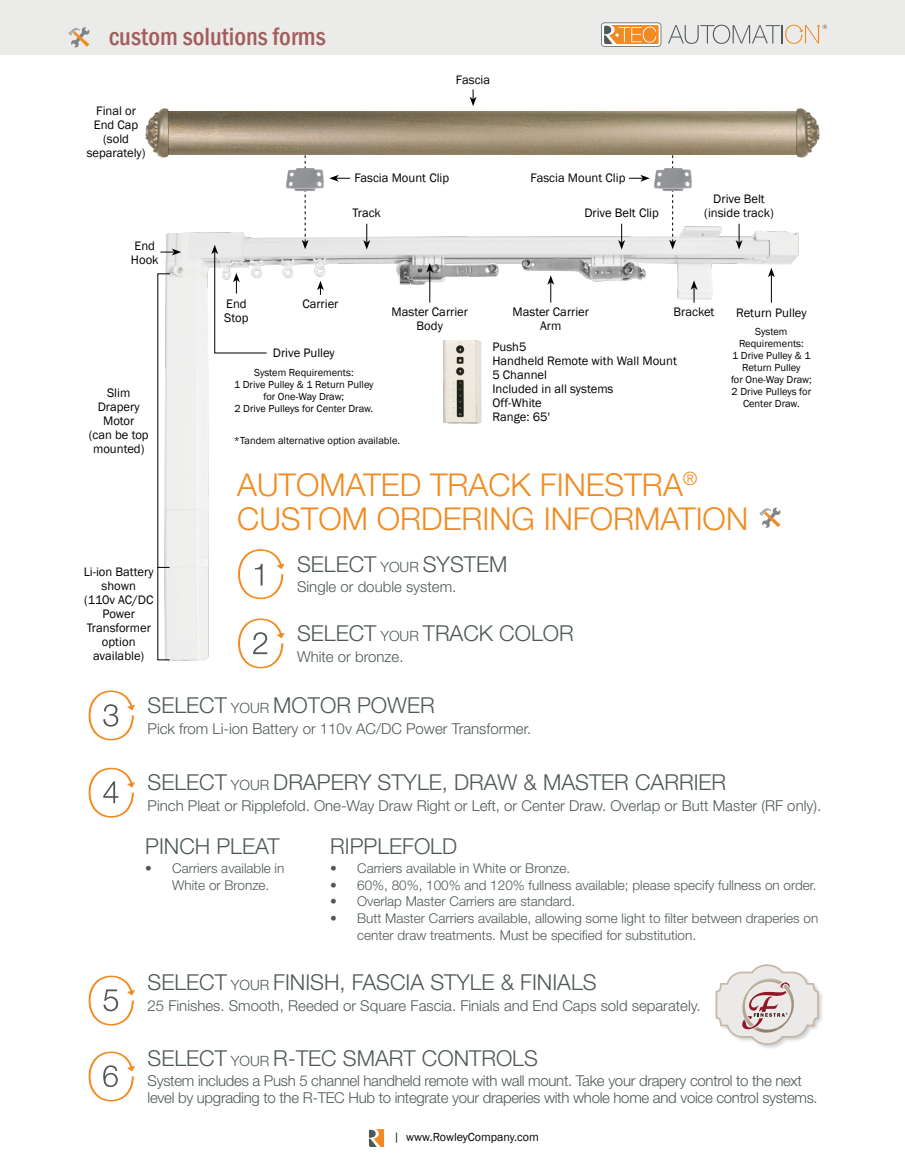
<style>
.page{position:relative;width:905px;height:1175px;background:#fff}
.page>*{position:absolute;margin:0;border:0;box-sizing:border-box;transform-origin:0 0}
.t1{font:300 31.5px/34.5px "Helvetica Neue LT Pro";color:#f18b21}
.t2{font:500 condensed 25.5px "Franklin Gothic";color:#a25d5b}
.t3{font:300 21.9px "Helvetica Neue LT Pro";color:#4f5858}
.t4{font:300 15px "Helvetica Neue LT Pro";color:#4f5858}
.t5{font:300 15px/16.8px "Helvetica Neue LT Pro";letter-spacing:-.02em;color:#4f5858}
.t6{font:300 13.5px/16.8px "Helvetica Neue LT Pro";color:#4f5858}
.t7{font:12.6px/14.1px "Franklin Gothic";color:#000;text-align:center}
.t8{font:12px "Franklin Gothic";color:#000}
.t9{font:10.5px/12px "Franklin Gothic";color:#000;text-align:center}
.s1{font-size:14.25px}
.s2{font-family:"Tw Cen"}
</style>
<div class="page">
<div style="left:0;top:0;width:904px;height:54px;background:#ebebea"></div>
<svg style="left:68px;top:27px;width:22px;height:21px"></svg>
<svg style="left:369px;top:1129px;width:15px;height:18px"></svg>
<img style="left:157px;top:223px;width:642px;height:439px">
<svg style="left:157px;top:566px;width:13px;height:94px"></svg>
<svg style="left:160px;top:249px;width:21px;height:6px"></svg>
<svg style="left:317px;top:281px;width:7px;height:14px"></svg>
<hr style="left:429px;top:270px;width:1px;height:33px;background:#000">
<svg style="left:426px;top:263px;width:7px;height:10px"></svg>
<svg style="left:547px;top:275px;width:7px;height:28px"></svg>
<svg style="left:690px;top:280px;width:7px;height:23px"></svg>
<svg style="left:363px;top:224px;width:7px;height:25px"></svg>
<svg style="left:618px;top:224px;width:7px;height:25px"></svg>
<svg style="left:735px;top:224px;width:7px;height:25px"></svg>
<svg style="left:329px;top:175px;width:21px;height:7px"></svg>
<svg style="left:629px;top:175px;width:20px;height:7px"></svg>
<svg style="left:669px;top:155px;width:7px;height:94px"></svg>
<svg style="left:302px;top:155px;width:6px;height:94px"></svg>
<img style="left:285px;top:163px;width:39px;height:35px">
<img style="left:653px;top:163px;width:39px;height:35px">
<svg style="left:469px;top:89px;width:7px;height:17px"></svg>
<svg style="left:237px;top:617px;width:50px;height:52px"></svg>
<svg style="left:88px;top:767px;width:47px;height:52px"></svg>
<svg style="left:88px;top:690px;width:48px;height:51px"></svg>
<svg style="left:237px;top:548px;width:50px;height:52px"></svg>
<svg style="left:88px;top:975px;width:47px;height:51px"></svg>
<svg style="left:88px;top:1051px;width:47px;height:51px"></svg>
<svg style="left:768px;top:268px;width:6px;height:35px"></svg>
<svg style="left:211px;top:245px;width:56px;height:109px"></svg>
<img style="left:171px;top:111px;width:622px;height:44px">
<img style="left:793px;top:108px;width:27px;height:49px">
<img style="left:145px;top:108px;width:26px;height:49px">
<svg style="left:759px;top:507px;width:21px;height:21px"></svg>
<img style="left:439px;top:338px;width:43px;height:86px">
<div style="left:715px;top:964px;width:108px;height:86px;background:#000;opacity:.19"></div>
<svg style="left:715px;top:964px;width:104px;height:81px"></svg>
<svg style="left:601px;top:22px;width:60px;height:25px"></svg>
<svg style="left:668px;top:25px;width:159px;height:19px"></svg>
<h2 class="t2" style="left:109px;top:20px;width:218px">custom solutions forms</h2>
<p class="t7" style="left:87px;top:104px;width:60px">Final or<br>End Cap (sold separately)</p>
<p class="t7" style="left:131px;top:238px;width:29px;text-align:left">End<br>Hook</p>
<p class="t7" style="left:456px;top:73px;width:36px">Fascia</p>
<p class="t7" style="left:354px;top:171px;width:96px">Fascia Mount Clip</p>
<p class="t7" style="left:530px;top:171px;width:96px">Fascia Mount Clip</p>
<p class="t7" style="left:352px;top:206px;width:30px">Track</p>
<p class="t7" style="left:584px;top:206px;width:76px">Drive Belt Clip</p>
<p class="t7" style="left:704px;top:192px;width:71px">Drive Belt (inside track)</p>
<p class="t7" style="left:89px;top:386px;width:61px">Slim<br>Drapery<br>Motor<br>(can be top mounted)</p>
<p class="t7" style="left:84px;top:565px;width:72px">Li-ion Battery shown<br>(110v AC/DC<br>Power<br>Transformer option available)</p>
<p class="t7" style="left:224px;top:297px;width:26px;text-align:left">End<br>Stop</p>
<p class="t7" style="left:302px;top:297px;width:38px">Carrier</p>
<p class="t7" style="left:273px;top:346px;width:63px">Drive Pulley</p>
<p class="t9" style="left:234px;top:366px;width:141px">System Requirements:<br>1 Drive Pulley &amp; 1 Return Pulley for One-Way Draw;<br>2 Drive Pulleys for Center Draw.</p>
<p class="t7" style="left:391px;top:305px;width:78px">Master Carrier<br>Body</p>
<p class="t7" style="left:512px;top:305px;width:78px">Master Carrier<br>Arm</p>
<p class="t7" style="left:673px;top:305px;width:42px">Bracket</p>
<p class="t7" style="left:492px;top:340px;width:186px;text-align:left">Push5<br>Handheld Remote with Wall Mount<br>5 Channel<br>Included in all systems<br>Off-White<br>Range: 65'</p>
<p class="t9" style="left:234px;top:435px;width:168px">*Tandem alternative option available.</p>
<p class="t7" style="left:736px;top:305px;width:72px">Return Pulley</p>
<p class="t9" style="left:731px;top:325px;width:82px">System<br>Requirements:<br>1 Drive Pulley &amp; 1<br>Return Pulley<br>for One-Way Draw;<br>2 Drive Pulleys for<br>Center Draw.</p>
<h1 class="t1" style="left:237px;top:467px;width:512px">AUTOMATED TRACK FINESTRA<sup>®<br></sup>CUSTOM ORDERING INFORMATION</h1>
<h3 class="t3" style="left:297px;top:550px;width:212px">SELECT <span class="s1">YOUR</span> SYSTEM</h3>
<p class="t4" style="left:297px;top:578px;width:161px">Single or double system.</p>
<h3 class="t3" style="left:297px;top:619px;width:278px">SELECT <span class="s1">YOUR</span> TRACK COLOR</h3>
<p class="t4" style="left:297px;top:647px;width:108px">White or bronze.</p>
<h3 class="t3" style="left:148px;top:691px;width:289px">SELECT <span class="s1">YOUR</span> MOTOR POWER</h3>
<p class="t4" style="left:148px;top:719px;width:385px">Pick from Li-ion Battery or 110v AC/DC Power Transformer.</p>
<h3 class="t3" style="left:148px;top:769px;width:580px">SELECT <span class="s1">YOUR</span> DRAPERY STYLE, DRAW &amp; MASTER CARRIER</h3>
<p class="t4" style="left:148px;top:796px;width:675px">Pinch Pleat or Ripplefold. One-Way Draw Right or Left, or Center Draw. Overlap or Butt Master (RF only).</p>
<h3 class="t3" style="left:145px;top:832px;width:136px">PINCH PLEAT</h3>
<h3 class="t3" style="left:330px;top:832px;width:128px">RIPPLEFOLD</h3>
<p class="t6" style="left:172px;top:859px;width:114px;text-indent:-27px">• Carriers available in<br>White or Bronze.</p>
<p class="t6" style="left:330px;top:859px;width:241px">• Carriers available in White or Bronze.</p>
<p class="t6" style="left:330px;top:876px;width:488px">• 60%, 80%, 100% and 120% fullness available; please specify fullness on order.</p>
<p class="t6" style="left:330px;top:893px;width:247px">• Overlap Master Carriers are standard.</p>
<p class="t6" style="left:357px;top:909px;width:462px;text-indent:-27px">• Butt Master Carriers available, allowing some light to filter between draperies on center draw treatments. Must be specified for substitution.</p>
<h3 class="t3" style="left:148px;top:969px;width:450px">SELECT <span class="s1">YOUR</span> FINISH, FASCIA STYLE &amp; FINIALS</h3>
<p class="t4" style="left:148px;top:996px;width:554px">25 Finishes. Smooth, Reeded or Square Fascia. Finials and End Caps sold separately.</p>
<h3 class="t3" style="left:148px;top:1044px;width:392px">SELECT <span class="s1">YOUR</span> R-TEC SMART CONTROLS</h3>
<p class="t5" style="left:148px;top:1072px;width:671px">System includes a Push 5 channel handheld remote with wall mount. Take your drapery control to the next level by upgrading to the R-TEC Hub to integrate your draperies with whole home and voice control systems.</p>
<p class="t8" style="left:393px;top:1129px;width:147px"><span class="s2">|</span> www.RowleyCompany.com</p>
</div>
